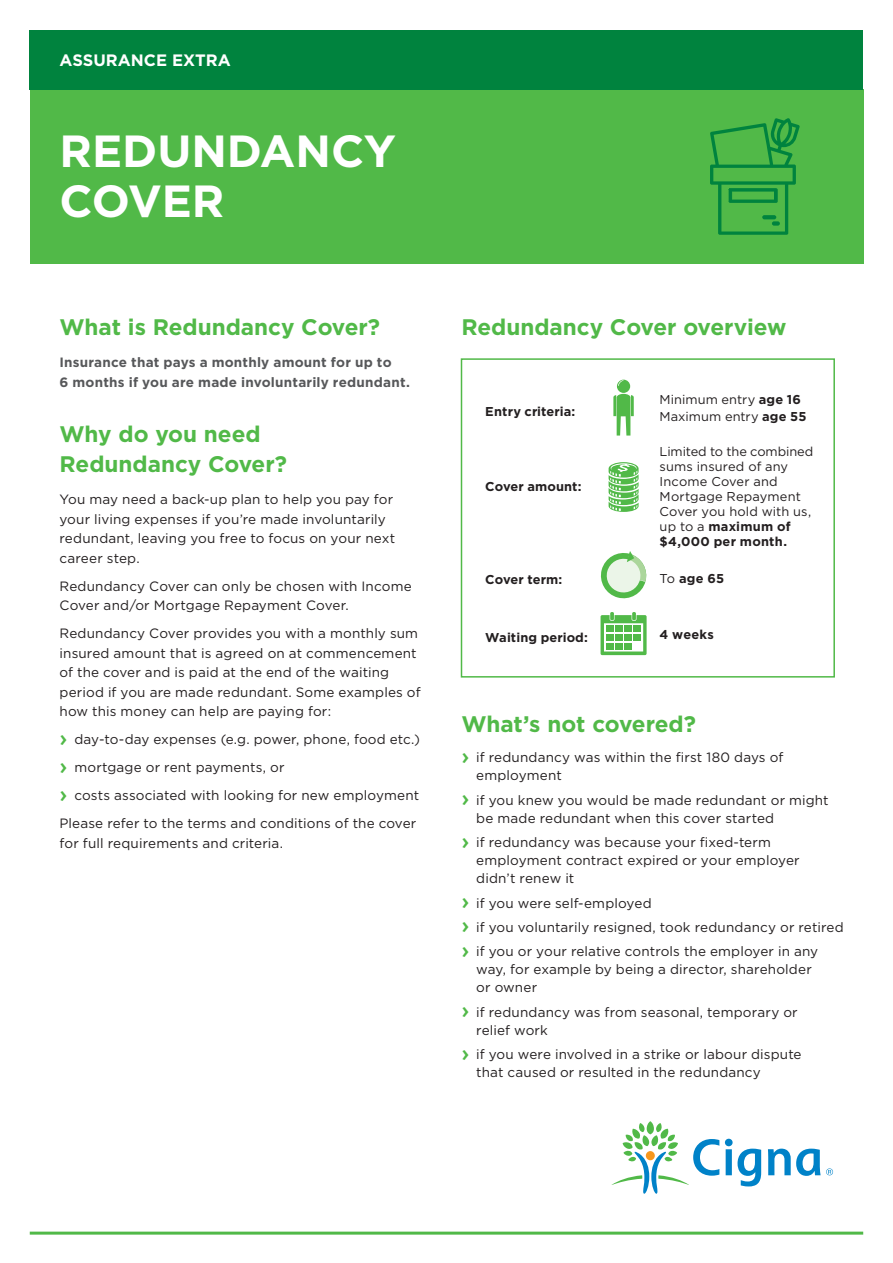
<style>
.page{position:relative;width:893px;height:1263px;background:#fff}
.page>*{position:absolute;margin:0;border:0;box-sizing:border-box;transform-origin:0 0}
.Cigna_Panel_Heading{font:700 45px/49.5px "Gotham";color:#fff}
.Cigna_-_headers{font:700 22.5px/30px "Gotham";color:#51b948}
.Cigna_Panel_Heading-2{font:700 16.5px "Gotham";color:#fff}
.Cigna_Body{font:13.5px/19.5px "Gotham";letter-spacing:.01em;color:#231f20}
.Cigna_Body_bold{font:700 13.5px/19.5px "Gotham";letter-spacing:.015em;color:#57585a}
.Cigna_Body-2{font:12.9px/15px "Gotham";letter-spacing:.005em;color:#231f20}
.Cigna_Body_bold-2{font:700 12.9px "Gotham";letter-spacing:.005em;color:#231f20}
.Cigna_Body-3{font:700 12.9px "Gotham";letter-spacing:.015em;color:#231f20}
.s1{font-weight:500;font-size:22.5px;color:#51b948}
.s2{font-weight:700}
.s3{font-weight:400}
</style>
<div class="page">
<div style="left:30px;top:89px;width:833px;height:175px;background:#51b948"></div>
<div style="left:30px;top:30px;width:833px;height:59px;background:#00833e"></div>
<div style="left:461px;top:358px;width:374px;height:320px;background:#fff;border:2px solid #51b948"></div>
<svg style="left:613px;top:380px;width:21px;height:56px"></svg>
<svg style="left:600px;top:551px;width:47px;height:48px"></svg>
<svg style="left:609px;top:462px;width:30px;height:50px"></svg>
<svg style="left:601px;top:612px;width:46px;height:43px"></svg>
<hr style="left:30px;top:1231px;width:833px;height:3px;background:#51b948">
<svg style="left:710px;top:118px;width:90px;height:117px"></svg>
<hr style="left:762px;top:215px;width:14px;height:4px;background:#00833e;border-radius:2px">
<div style="left:772px;top:221px;width:8px;height:5px;background:#00833e;border-radius:2px"></div>
<svg style="left:612px;top:1121px;width:221px;height:73px"></svg>
<p class="Cigna_Panel_Heading-2" style="left:60px;top:49px;width:173px">ASSURANCE EXTRA</p>
<p class="Cigna_Panel_Heading" style="left:60px;top:126px;width:338px">REDUNDANCY<br>COVER</p>
<p class="Cigna_-_headers" style="left:60px;top:312px;width:322px">What is Redundancy Cover?</p>
<p class="Cigna_Body_bold" style="left:60px;top:352px;width:352px">Insurance that pays a monthly amount for up to<br>6 months if you are made involuntarily redundant.</p>
<p class="Cigna_-_headers" style="left:60px;top:419px;width:229px">Why do you need<br>Redundancy Cover?</p>
<p class="Cigna_Body" style="left:60px;top:489px;width:337px">You may need a back-up plan to help you pay for your living expenses if you’re made involuntarily redundant, leaving you free to focus on your next career step.</p>
<p class="Cigna_Body" style="left:60px;top:576px;width:354px">Redundancy Cover can only be chosen with Income<br>Cover and/or Mortgage Repayment Cover.</p>
<p class="Cigna_Body" style="left:60px;top:623px;width:363px">Redundancy Cover provides you with a monthly sum insured amount that is agreed on at commencement of the cover and is paid at the end of the waiting period if you are made redundant. Some examples of how this money can help are paying for:</p>
<p class="Cigna_Body" style="left:60px;top:729px;width:362px"><span class="s1">›</span> day-to-day expenses (e.g. power, phone, food etc.)</p>
<p class="Cigna_Body" style="left:60px;top:757px;width:227px"><span class="s1">›</span> mortgage or rent payments, or</p>
<p class="Cigna_Body" style="left:60px;top:786px;width:361px"><span class="s1">›</span> costs associated with looking for new employment</p>
<p class="Cigna_Body" style="left:60px;top:814px;width:358px">Please refer to the terms and conditions of the cover for full requirements and criteria.</p>
<p class="Cigna_-_headers" style="left:461px;top:312px;width:327px">Redundancy Cover overview</p>
<p class="Cigna_Body_bold-2" style="left:485px;top:403px;width:92px">Entry criteria:</p>
<p class="Cigna_Body_bold-2" style="left:485px;top:478px;width:98px">Cover amount:</p>
<p class="Cigna_Body-2" style="left:660px;top:391px;width:148px;line-height:17.1px">Minimum entry <span class="s2">age 16<br></span>Maximum entry <span class="s2">age 55</span></p>
<p class="Cigna_Body-2" style="left:660px;top:443px;width:155px">Limited to the combined sums insured of any<br>Income Cover and<br>Mortgage Repayment<br>Cover you hold with us, up to a <span class="s2">maximum of $4,000 per month.</span></p>
<p class="Cigna_Body_bold-2" style="left:485px;top:571px;width:78px">Cover term:</p>
<p class="Cigna_Body-3" style="left:660px;top:570px;width:66px"><span class="s3">To</span> age 65</p>
<p class="Cigna_Body_bold-2" style="left:485px;top:628px;width:104px">Waiting period:</p>
<p class="Cigna_Body-3" style="left:660px;top:626px;width:56px">4 weeks</p>
<p class="Cigna_-_headers" style="left:461px;top:708px;width:236px">What’s not covered?</p>
<p class="Cigna_Body" style="left:476px;top:748px;width:309px;line-height:18px;text-indent:-15px"><span class="s1">›</span> if redundancy was within the first 180 days of employment</p>
<p class="Cigna_Body" style="left:476px;top:791px;width:354px;line-height:18px;text-indent:-15px"><span class="s1">›</span> if you knew you would be made redundant or might be made redundant when this cover started</p>
<p class="Cigna_Body" style="left:476px;top:833px;width:325px;line-height:18px;text-indent:-15px"><span class="s1">›</span> if redundancy was because your fixed-term employment contract expired or your employer didn’t renew it</p>
<p class="Cigna_Body" style="left:461px;top:893px;width:192px"><span class="s1">›</span> if you were self-employed</p>
<p class="Cigna_Body" style="left:461px;top:917px;width:384px"><span class="s1">›</span> if you voluntarily resigned, took redundancy or retired</p>
<p class="Cigna_Body" style="left:476px;top:942px;width:343px;line-height:18px;text-indent:-15px"><span class="s1">›</span> if you or your relative controls the employer in any way, for example by being a director, shareholder or owner</p>
<p class="Cigna_Body" style="left:476px;top:1003px;width:323px;line-height:18px;text-indent:-15px"><span class="s1">›</span> if redundancy was from seasonal, temporary or relief work</p>
<p class="Cigna_Body" style="left:476px;top:1045px;width:327px;line-height:18px;text-indent:-15px"><span class="s1">›</span> if you were involved in a strike or labour dispute that caused or resulted in the redundancy</p>
</div>
